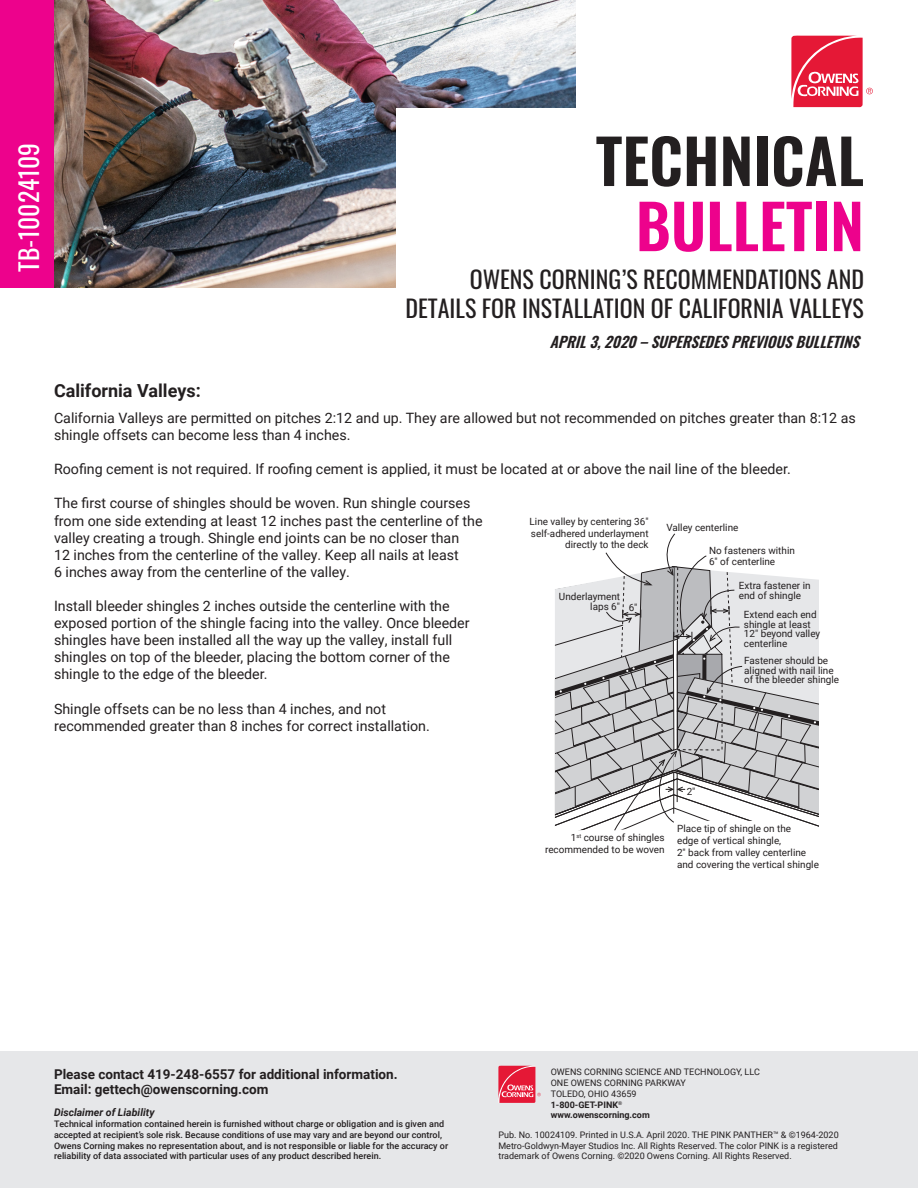
<style>
.page{position:relative;width:918px;height:1188px;background:#fff}
.page>*{position:absolute;margin:0;border:0;box-sizing:border-box;transform-origin:0 0}
.t1{font:600 61.05px "Oswald";color:#231f20}
.t2{font:600 61.05px "Oswald";color:#ed028c}
.t3{font:25.5px "Oswald";color:#fff}
.t4{font:24px/28.8px "Oswald";color:#231f20;text-align:right}
.t5{font:700 18px "Roboto";color:#231f20}
.t6{font:italic 600 15px "Oswald";color:#231f20}
.t7{font:14.25px/17.1px "Roboto";color:#231f20}
.t8{font:700 13.5px "Roboto";color:#231f20}
.t9{font:italic 700 10.5px "Roboto";color:#231f20}
.t10{font:9.9px/9.9px "Roboto";color:#231f20}
.t11{font:500 9px/10.8px "Roboto";color:#231f20}
.t12{font:9px/10.8px "Roboto";color:#231f20;text-align:justify}
.t13{font:700 9px "Roboto";color:#231f20}
</style>
<div class="page">
<img style="left:54px;top:0;width:522px;height:288px">
<div style="left:396px;top:108px;width:216px;height:216px;background:#fff"></div>
<div style="left:0;top:0;width:54px;height:288px;background:#ed028c"></div>
<div style="left:0;top:1052px;width:918px;height:136px;background:#e6e7e9"></div>
<svg style="left:791px;top:36px;width:82px;height:71px"></svg>
<svg style="left:498px;top:1066px;width:43px;height:37px;background:#e85369"></svg>
<svg style="left:554px;top:533px;width:265px;height:298px"></svg>
<p class="t3" style="left:6px;top:272px;width:131px;rotate:-90deg">TB-10024109</p>
<p class="t1" style="left:596px;top:129px;width:270px">TECHNICAL</p>
<p class="t2" style="left:636px;top:194px;width:230px">BULLETIN</p>
<p class="t4" style="left:405px;top:262px;width:460px">OWENS CORNING’S RECOMMENDATIONS AND<br>DETAILS FOR INSTALLATION OF CALIFORNIA VALLEYS</p>
<p class="t6" style="left:550px;top:334px;width:317px">APRIL3,2020–SUPERSEDESPREVIOUSBULLETINS</p>
<p class="t5" style="left:54px;top:378px;width:148px">California Valleys:</p>
<p class="t7" style="left:54px;top:409px;width:803px">California Valleys are permitted on pitches 2:12 and up. They are allowed but not recommended on pitches greater than 8:12 as shingle offsets can become less than 4 inches.</p>
<p class="t7" style="left:54px;top:460px;width:738px">Roofing cement is not required. If roofing cement is applied, it must be located at or above the nail line of the bleeder.</p>
<p class="t7" style="left:54px;top:494px;width:430px">The first course of shingles should be woven. Run shingle courses from one side extending at least 12 inches past the centerline of the valley creating a trough. Shingle end joints can be no closer than<br>12 inches from the centerline of the valley. Keep all nails at least<br>6 inches away from the centerline of the valley.</p>
<p class="t7" style="left:54px;top:597px;width:417px">Install bleeder shingles 2 inches outside the centerline with the exposed portion of the shingle facing into the valley. Once bleeder shingles have been installed all the way up the valley, install full shingles on top of the bleeder, placing the bottom corner of the shingle to the edge of the bleeder.</p>
<p class="t7" style="left:54px;top:699px;width:377px">Shingle offsets can be no less than 4 inches, and not recommended greater than 8 inches for correct installation.</p>
<p class="t10" style="left:530px;top:516px;width:121px;line-height:11.4px;text-align:right">Line valley by centering 36" self-adhered underlayment directly to the deck</p>
<p class="t10" style="left:666px;top:522px;width:74px">Valley centerline</p>
<p class="t10" style="left:709px;top:544px;width:87px;line-height:11.9px">No fasteners within<br>6″ of centerline</p>
<p class="t10" style="left:739px;top:580px;width:73px">Extra fastener in end of shingle</p>
<p class="t10" style="left:744px;top:609px;width:78px">Extend each end shingle at least<br>12″ beyond valley centerline</p>
<p class="t10" style="left:744px;top:655px;width:96px">Fastener should be aligned with nail line of the bleeder shingle</p>
<p class="t10" style="left:559px;top:591px;width:63px;text-align:right">Underlayment laps 6"</p>
<p class="t10" style="left:629px;top:602px;width:10px">6"</p>
<p class="t10" style="left:545px;top:831px;width:121px;line-height:11.9px;text-align:right">1<sup>st</sup> course of shingles recommended to be woven</p>
<p class="t10" style="left:687px;top:786px;width:10px">2"</p>
<p class="t10" style="left:677px;top:822px;width:143px;line-height:11.9px">Place tip of shingle on the<br>edge of vertical shingle,<br>2" back from valley centerline and covering the vertical shingle</p>
<p class="t8" style="left:54px;top:1065px;width:345px">Please contact 419-248-6557 for additional information.</p>
<p class="t8" style="left:54px;top:1080px;width:216px">Email: gettech@owenscorning.com</p>
<p class="t9" style="left:54px;top:1105px;width:102px">Disclaimer of Liability</p>
<p class="t11" style="left:54px;top:1118px;width:396px">Technical information contained herein is furnished without charge or obligation and is given and accepted at recipient’s sole risk. Because conditions of use may vary and are beyond our control, Owens Corning makes no representation about, and is not responsible or liable for the accuracy or reliability of data associated with particular uses of any product described herein.</p>
<p class="t12" style="left:551px;top:1066px;width:211px">OWENS CORNING SCIENCE AND TECHNOLOGY, LLC</p>
<p class="t12" style="left:551px;top:1077px;width:137px">ONE OWENS CORNING PARKWAY</p>
<p class="t12" style="left:551px;top:1088px;width:87px">TOLEDO, OHIO 43659</p>
<p class="t13" style="left:551px;top:1098px;width:73px">1-800-GET-PINK<sup>®</sup></p>
<p class="t13" style="left:551px;top:1109px;width:100px">www.owenscorning.com</p>
<p class="t12" style="left:498px;top:1129px;width:342px">Pub. No. 10024109. Printed in U.S.A. April 2020. THE PINK PANTHER™ &amp; ©1964-2020<br>Metro-Goldwyn-Mayer Studios Inc. All Rights Reserved. The color PINK is a registered trademark of Owens Corning. ©2020 Owens Corning. All Rights Reserved.</p>
</div>
